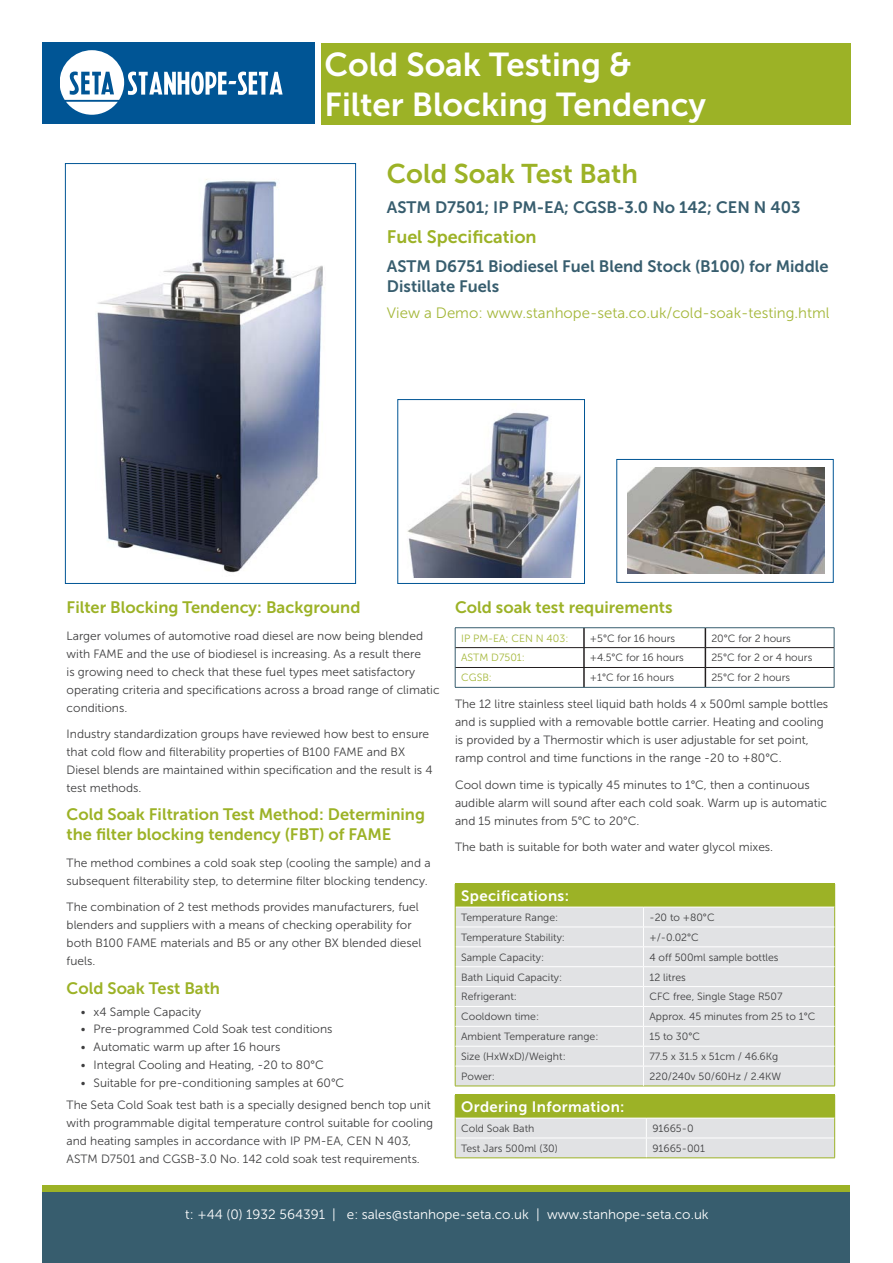
<style>
.page{position:relative;width:893px;height:1263px;background:#fff}
.page>*{position:absolute;margin:0;border:0;box-sizing:border-box;transform-origin:0 0}
.main_title{font:33px "Museo Sans 700";color:#fff}
.Heading_1{font:27px "Museo Sans 700";color:#9cb226}
.Heading_1-2{font:18px "Museo Sans 700";color:#9cb226}
.Heading_1-3{font:16.5px/19.8px "Museo Sans 700";color:#9cb226}
.Heading_1-4{font:16.5px/19.8px "Museo Sans 700";color:#375d6e}
.BODY{font:15px "Museo Sans 300";color:#a4b739}
.Accessories_1__title{font:15px "Museo Sans 700";letter-spacing:.025em;color:#fff}
.BODY-2{font:13.5px "Museo Sans 300";color:#fff}
.BODY-3{font:12px/18px "Museo Sans 300";color:#3e3e3f}
.Specs_Table_Text{font:10.5px "Museo Sans 300";color:#3e3e3f}
.BODY-4{font:10.5px "Museo Sans 300";color:#a4b739}
</style>
<div class="page">
<div style="left:43px;top:1185px;width:807px;height:78px;background:#375d6e"></div>
<div style="left:43px;top:1185px;width:807px;height:7px;background:#9cb226"></div>
<div style="left:321px;top:43px;width:529px;height:82px;background:#9cb226"></div>
<div style="left:43px;top:43px;width:272px;height:81px;background:#005595"></div>
<svg style="left:60px;top:50px;width:223px;height:65px"></svg>
<div style="left:65px;top:163px;width:291px;height:421px;border:1px solid #005595"></div>
<img style="left:97px;top:179px;width:226px;height:394px">
<img style="left:407px;top:412px;width:174px;height:165px">
<img style="left:627px;top:468px;width:198px;height:106px">
<div style="left:455px;top:884px;width:380px;height:23px;background:#9cb226"></div>
<div style="left:456px;top:908px;width:378px;height:178px;background:#e1e2e4"></div>
<hr style="left:455px;top:883px;width:188px;height:1px;background:#9cb226">
<hr style="left:643px;top:883px;width:192px;height:1px;background:#9cb226">
<svg style="left:834px;top:906px;width:1px;height:180px"></svg>
<hr style="left:643px;top:1086px;width:192px;height:1px;background:#9cb226">
<hr style="left:643px;top:1026px;width:191px;height:1px;background:#fff">
<hr style="left:643px;top:1046px;width:191px;height:1px;background:#fff">
<hr style="left:643px;top:1066px;width:191px;height:1px;background:#fff">
<hr style="left:455px;top:926px;width:188px;height:1px;background:#fff">
<hr style="left:643px;top:926px;width:191px;height:1px;background:#fff">
<hr style="left:455px;top:946px;width:188px;height:1px;background:#fff">
<hr style="left:643px;top:946px;width:191px;height:1px;background:#fff">
<hr style="left:455px;top:966px;width:188px;height:1px;background:#fff">
<hr style="left:643px;top:966px;width:191px;height:1px;background:#fff">
<hr style="left:455px;top:986px;width:188px;height:1px;background:#fff">
<hr style="left:643px;top:986px;width:191px;height:1px;background:#fff">
<svg style="left:455px;top:906px;width:1px;height:180px"></svg>
<hr style="left:455px;top:1086px;width:188px;height:1px;background:#9cb226">
<hr style="left:455px;top:1026px;width:188px;height:1px;background:#fff">
<hr style="left:455px;top:1046px;width:188px;height:1px;background:#fff">
<hr style="left:455px;top:1066px;width:188px;height:1px;background:#fff">
<svg style="left:643px;top:908px;width:1px;height:178px"></svg>
<hr style="left:455px;top:1006px;width:188px;height:1px;background:#fff">
<hr style="left:643px;top:1006px;width:191px;height:1px;background:#fff">
<hr style="left:455px;top:1094px;width:191px;height:1px;background:#9cb226">
<hr style="left:646px;top:1094px;width:189px;height:1px;background:#9cb226">
<svg style="left:455px;top:1095px;width:380px;height:62px;background:#c8d19e"></svg>
<hr style="left:455px;top:1157px;width:191px;height:1px;background:#9cb226">
<hr style="left:646px;top:1157px;width:189px;height:1px;background:#9cb226">
<svg style="left:583px;top:628px;width:2px;height:59px"></svg>
<svg style="left:705px;top:628px;width:1px;height:59px"></svg>
<hr style="left:455px;top:627px;width:129px;height:1px;background:#375d6e">
<hr style="left:584px;top:627px;width:121px;height:1px;background:#375d6e">
<hr style="left:705px;top:627px;width:129px;height:1px;background:#375d6e">
<svg style="left:455px;top:628px;width:1px;height:59px"></svg>
<svg style="left:834px;top:628px;width:1px;height:59px"></svg>
<hr style="left:455px;top:687px;width:129px;height:1px;background:#375d6e">
<hr style="left:584px;top:687px;width:121px;height:1px;background:#375d6e">
<hr style="left:705px;top:687px;width:129px;height:1px;background:#375d6e">
<hr style="left:455px;top:647px;width:129px;height:1px;background:#231f20">
<hr style="left:584px;top:647px;width:121px;height:1px;background:#231f20">
<hr style="left:705px;top:647px;width:129px;height:1px;background:#231f20">
<hr style="left:455px;top:667px;width:129px;height:1px;background:#231f20">
<hr style="left:584px;top:667px;width:121px;height:1px;background:#231f20">
<hr style="left:705px;top:667px;width:129px;height:1px;background:#231f20">
<div style="left:398px;top:399px;width:187px;height:185px;border:1px solid #005595"></div>
<div style="left:617px;top:459px;width:216px;height:124px;border:1px solid #005595"></div>
<p class="main_title" style="left:325px;top:46px;width:309px">Cold Soak Testing &amp;</p>
<p class="main_title" style="left:325px;top:86px;width:383px">Filter Blocking Tendency</p>
<p class="Heading_1" style="left:387px;top:159px;width:253px">Cold Soak Test Bath</p>
<p class="Heading_1-4" style="left:387px;top:198px;width:415px">ASTM D7501; IP PM-EA; CGSB-3.0 No 142; CEN N 403</p>
<p class="Heading_1-2" style="left:387px;top:227px;width:151px">Fuel Specification</p>
<p class="Heading_1-4" style="left:387px;top:256px;width:443px">ASTM D6751 Biodiesel Fuel Blend Stock (B100) for Middle<br>Distillate Fuels</p>
<p class="BODY" style="left:387px;top:305px;width:444px">View a Demo: www.stanhope-seta.co.uk/cold-soak-testing.html</p>
<p class="Heading_1-3" style="left:67px;top:597px;width:295px">Filter Blocking Tendency: Background</p>
<p class="BODY-3" style="left:67px;top:626px;width:374px">Larger volumes of automotive road diesel are now being blended with FAME and the use of biodiesel is increasing. As a result there<br>is growing need to check that these fuel types meet satisfactory operating criteria and specifications across a broad range of climatic conditions.</p>
<p class="BODY-3" style="left:67px;top:725px;width:368px">Industry standardization groups have reviewed how best to ensure that cold flow and filterability properties of B100 FAME and BX Diesel blends are maintained within specification and the result is 4 test methods.</p>
<p class="Heading_1-3" style="left:67px;top:805px;width:360px">Cold Soak Filtration Test Method: Determining the filter blocking tendency (FBT) of FAME</p>
<p class="BODY-3" style="left:67px;top:854px;width:365px">The method combines a cold soak step (cooling the sample) and a subsequent filterability step, to determine filter blocking tendency.</p>
<p class="BODY-3" style="left:67px;top:898px;width:356px">The combination of 2 test methods provides manufacturers, fuel blenders and suppliers with a means of checking operability for both B100 FAME materials and B5 or any other BX blended diesel fuels.</p>
<p class="Heading_1-3" style="left:67px;top:978px;width:155px">Cold Soak Test Bath</p>
<p class="BODY-3" style="left:81px;top:1002px;width:122px">• x4 Sample Capacity</p>
<p class="BODY-3" style="left:81px;top:1020px;width:253px">• Pre-programmed Cold Soak test conditions</p>
<p class="BODY-3" style="left:81px;top:1038px;width:201px">• Automatic warm up after 16 hours</p>
<p class="BODY-3" style="left:81px;top:1056px;width:244px">• Integral Cooling and Heating, -20 to 80°C</p>
<p class="BODY-3" style="left:81px;top:1073px;width:265px">• Suitable for pre-conditioning samples at 60°C</p>
<p class="BODY-3" style="left:67px;top:1096px;width:368px">The Seta Cold Soak test bath is a specially designed bench top unit with programmable digital temperature control suitable for cooling and heating samples in accordance with IP PM-EA, CEN N 403, ASTM D7501 and CGSB-3.0 No. 142 cold soak test requirements.</p>
<p class="Heading_1-3" style="left:455px;top:597px;width:219px">Cold soak test requirements</p>
<p class="BODY-4" style="left:461px;top:632px;width:109px">IP PM-EA; CEN N 403:</p>
<p class="Specs_Table_Text" style="left:590px;top:632px;width:87px">+5°C for 16 hours</p>
<p class="Specs_Table_Text" style="left:711px;top:632px;width:81px">20°C for 2 hours</p>
<p class="BODY-4" style="left:461px;top:652px;width:65px">ASTM D7501:</p>
<p class="Specs_Table_Text" style="left:590px;top:652px;width:95px">+4.5°C for 16 hours</p>
<p class="Specs_Table_Text" style="left:711px;top:652px;width:102px">25°C for 2 or 4 hours</p>
<p class="BODY-4" style="left:461px;top:672px;width:32px">CGSB:</p>
<p class="Specs_Table_Text" style="left:590px;top:672px;width:86px">+1°C for 16 hours</p>
<p class="Specs_Table_Text" style="left:711px;top:672px;width:80px">25°C for 2 hours</p>
<p class="BODY-3" style="left:455px;top:695px;width:375px">The 12 litre stainless steel liquid bath holds 4 x 500ml sample bottles and is supplied with a removable bottle carrier. Heating and cooling is provided by a Thermostir which is user adjustable for set point, ramp control and time functions in the range -20 to +80°C.</p>
<p class="BODY-3" style="left:455px;top:775px;width:374px">Cool down time is typically 45 minutes to 1°C, then a continuous audible alarm will sound after each cold soak. Warm up is automatic and 15 minutes from 5°C to 20°C.</p>
<p class="BODY-3" style="left:455px;top:838px;width:320px">The bath is suitable for both water and water glycol mixes.</p>
<p class="Accessories_1__title" style="left:461px;top:887px;width:109px">Specifications:</p>
<p class="Specs_Table_Text" style="left:461px;top:912px;width:99px">Temperature Range:</p>
<p class="Specs_Table_Text" style="left:649px;top:912px;width:67px">-20 to +80°C</p>
<p class="Specs_Table_Text" style="left:461px;top:931px;width:105px">Temperature Stability:</p>
<p class="Specs_Table_Text" style="left:649px;top:931px;width:51px">+/-0.02°C</p>
<p class="Specs_Table_Text" style="left:461px;top:951px;width:84px">Sample Capacity:</p>
<p class="Specs_Table_Text" style="left:649px;top:951px;width:131px">4 off 500ml sample bottles</p>
<p class="Specs_Table_Text" style="left:461px;top:971px;width:103px">Bath Liquid Capacity:</p>
<p class="Specs_Table_Text" style="left:649px;top:971px;width:38px">12 litres</p>
<p class="Specs_Table_Text" style="left:461px;top:991px;width:57px">Refrigerant:</p>
<p class="Specs_Table_Text" style="left:649px;top:991px;width:135px">CFC free, Single Stage R507</p>
<p class="Specs_Table_Text" style="left:461px;top:1011px;width:79px">Cooldown time:</p>
<p class="Specs_Table_Text" style="left:649px;top:1011px;width:167px">Approx. 45 minutes from 25 to 1°C</p>
<p class="Specs_Table_Text" style="left:461px;top:1031px;width:139px">Ambient Temperature range:</p>
<p class="Specs_Table_Text" style="left:649px;top:1031px;width:52px">15 to 30°C</p>
<p class="Specs_Table_Text" style="left:461px;top:1051px;width:106px">Size (HxWxD)/Weight:</p>
<p class="Specs_Table_Text" style="left:649px;top:1051px;width:130px">77.5 x 31.5 x 51cm / 46.6Kg</p>
<p class="Specs_Table_Text" style="left:461px;top:1071px;width:35px">Power:</p>
<p class="Specs_Table_Text" style="left:649px;top:1071px;width:133px">220/240v 50/60Hz / 2.4KW</p>
<p class="Accessories_1__title" style="left:461px;top:1098px;width:165px">Ordering Information:</p>
<p class="Specs_Table_Text" style="left:461px;top:1123px;width:75px">Cold Soak Bath</p>
<p class="Specs_Table_Text" style="left:652px;top:1123px;width:43px">91665-0</p>
<p class="Specs_Table_Text" style="left:461px;top:1142px;width:98px">Test Jars 500ml (30)</p>
<p class="Specs_Table_Text" style="left:652px;top:1142px;width:54px">91665-001</p>
<p class="BODY-2" style="left:185px;top:1207px;width:525px">t: +44 (0) 1932 564391 | e: sales@stanhope-seta.co.uk | www.stanhope-seta.co.uk</p>
</div>
